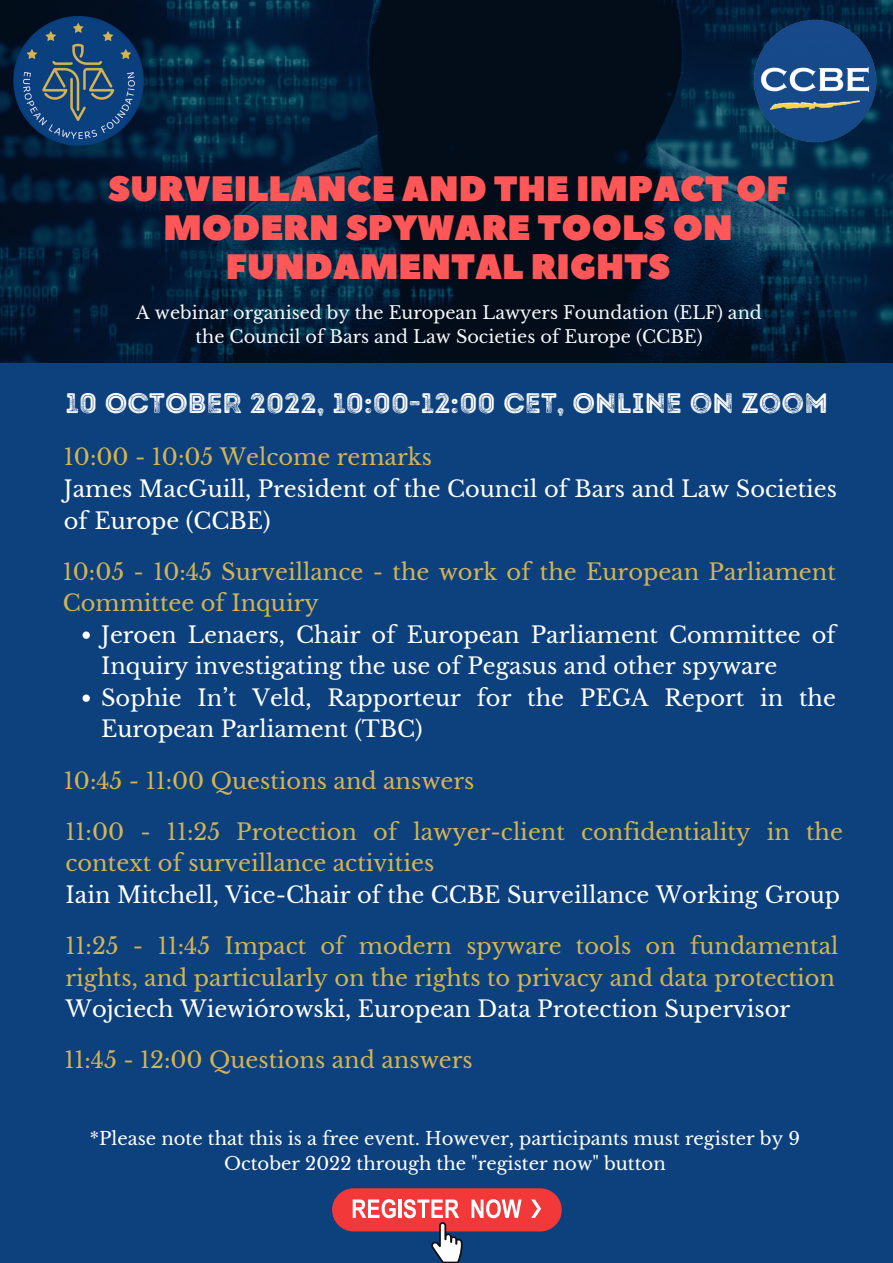
<style>
.page{position:relative;width:893px;height:1263px;background:#0d417e}
.page>*{position:absolute;margin:0;border:0;box-sizing:border-box;transform-origin:0 0}
.t1{font:35.25px/38.8px "Peace Sans";color:#ff5757;text-align:center}
.t2{font:28.28px "Intro Rust G Base 2 Line";color:#fff}
.t3{font:22.5px/31.5px "Libre Baskerville";color:#d4b452}
.t4{font:22.5px/31.5px "Libre Baskerville";color:#fff}
.t5{font:18px/24.8px "Libre Baskerville";color:#fff;text-align:center}
.t6{font:17.62px/24.2px "Libre Baskerville";color:#f6f8fa;text-align:center}
</style>
<div class="page">
<img style="left:0;top:0;width:893px;height:362px">
<img style="left:14px;top:16px;width:129px;height:130px">
<img style="left:750px;top:16px;width:130px;height:130px">
<svg style="left:83px;top:631px;width:7px;height:8px"></svg>
<svg style="left:83px;top:694px;width:7px;height:8px"></svg>
<div style="left:332px;top:1188px;width:230px;height:43px;background:#f23838;border-radius:22px"></div>
<svg style="left:353px;top:1199px;width:43px;height:19px"></svg>
<hr style="left:398px;top:1199px;width:3px;height:19px;background:#fff">
<svg style="left:403px;top:1199px;width:60px;height:64px"></svg>
<svg style="left:471px;top:1199px;width:50px;height:19px"></svg>
<svg style="left:531px;top:1199px;width:10px;height:19px"></svg>
<h1 class="t1" style="left:108px;top:170px;width:681px">SURVEILLANCE AND THE IMPACT OF<br>MODERN SPYWARE TOOLS ON<br>FUNDAMENTAL RIGHTS</h1>
<p class="t6" style="left:136px;top:301px;width:627px">A webinar organised by the European Lawyers Foundation (ELF) and the Council of Bars and Law Societies of Europe (CCBE)</p>
<p class="t2" style="left:66px;top:386px;width:764px">10 OCTOBER 2022, 10:00-12:00 CET, ONLINE ON ZOOM</p>
<p class="t3" style="left:64px;top:442px;width:369px">10:00 - 10:05 Welcome remarks</p>
<p class="t4" style="left:64px;top:473px;width:774px">James MacGuill, President of the Council of Bars and Law Societies of Europe (CCBE)</p>
<p class="t3" style="left:63px;top:556px;width:774px">10:05 - 10:45 Surveillance - the work of the European Parliament<br>Committee of Inquiry</p>
<p class="t4" style="left:101px;top:619px;width:736px">Jeroen Lenaers, Chair of European Parliament Committee of Inquiry investigating the use of Pegasus and other spyware Sophie In’t Veld, Rapporteur for the PEGA Report in the European Parliament (TBC)</p>
<p class="t3" style="left:64px;top:765px;width:412px">10:45 - 11:00 Questions and answers</p>
<p class="t3" style="left:66px;top:816px;width:779px">11:00 - 11:25 Protection of lawyer-client confidentiality in the context of surveillance activities</p>
<p class="t4" style="left:66px;top:879px;width:776px">Iain Mitchell, Vice-Chair of the CCBE Surveillance Working Group</p>
<p class="t3" style="left:66px;top:930px;width:774px">11:25 - 11:45 Impact of modern spyware tools on fundamental rights, and particularly on the rights to privacy and data protection</p>
<p class="t4" style="left:66px;top:993px;width:726px">Wojciech Wiewiórowski, European Data Protection Supervisor</p>
<p class="t3" style="left:64px;top:1044px;width:410px">11:45 - 12:00 Questions and answers</p>
<p class="t5" style="left:90px;top:1126px;width:711px">*Please note that this is a free event. However, participants must register by 9<br>October 2022 through the "register now" button</p>
</div>
